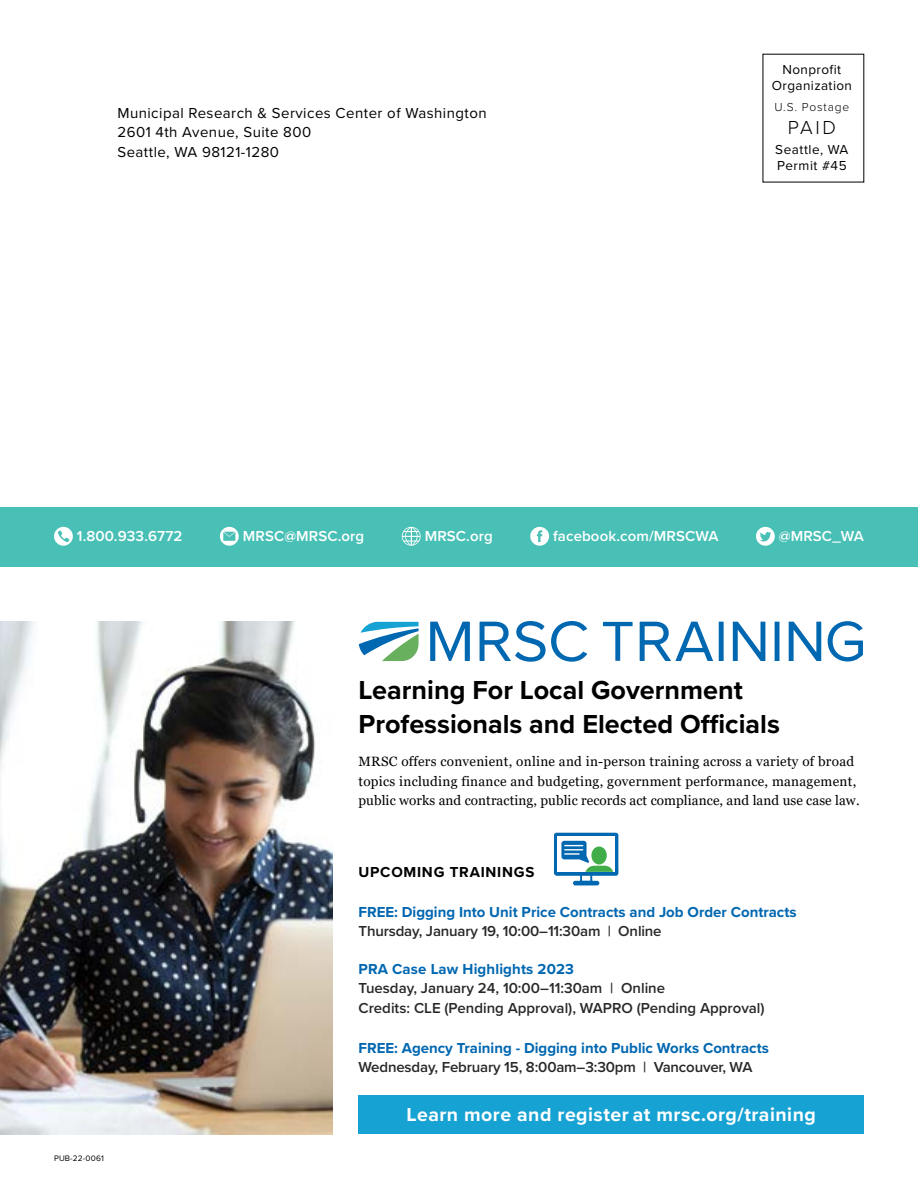
<style>
.page{position:relative;width:918px;height:1188px;background:#fff}
.page>*{position:absolute;margin:0;border:0;box-sizing:border-box;transform-origin:0 0}
.t1{font:700 27px/34.5px "Proxima Nova";color:#000}
.body{font:700 19.5px "Proxima Nova";letter-spacing:.025em;color:#fff}
.t2{font:300 19.5px "Proxima Nova";color:#000}
.body-2{font:600 15px "Proxima Nova";letter-spacing:-.01em;color:#292829}
.body-3{font:700 15px "Proxima Nova";color:#0067b1}
.t3{font:15px "Proxima Nova";letter-spacing:.03em;color:#000}
.t4{font:600 15px "Proxima Nova";letter-spacing:.01em;color:#fff}
.body-4{font:700 15px "Proxima Nova";letter-spacing:.05em;color:#000}
.body-5{font:13.5px/19.5px "Georgia";letter-spacing:.02em;color:#000}
.t5{font:13.5px/16.5px "Proxima Nova";letter-spacing:.03em;color:#000;text-align:center}
.t6{font:300 12px "Proxima Nova";letter-spacing:.07em;color:#000}
.t7{font:8.25px "Proxima Nova";letter-spacing:.02em;color:#000}
</style>
<div class="page">
<img style="left:0;top:621px;width:333px;height:513px">
<div style="left:0;top:507px;width:918px;height:59px;background:#49c0b6"></div>
<svg style="left:54px;top:527px;width:19px;height:19px"></svg>
<svg style="left:220px;top:527px;width:19px;height:19px"></svg>
<svg style="left:402px;top:527px;width:19px;height:19px"></svg>
<svg style="left:530px;top:527px;width:19px;height:19px"></svg>
<svg style="left:756px;top:527px;width:19px;height:19px"></svg>
<svg style="left:430px;top:622px;width:40px;height:39px"></svg>
<svg style="left:480px;top:621px;width:107px;height:41px"></svg>
<svg style="left:828px;top:621px;width:35px;height:41px"></svg>
<svg style="left:733px;top:622px;width:32px;height:39px"></svg>
<svg style="left:789px;top:622px;width:32px;height:39px"></svg>
<div style="left:719px;top:622px;width:5px;height:39px;background:#0067b1"></div>
<hr style="left:775px;top:622px;width:4px;height:39px;background:#0067b1">
<svg style="left:640px;top:622px;width:73px;height:39px"></svg>
<svg style="left:603px;top:622px;width:30px;height:39px"></svg>
<svg style="left:359px;top:622px;width:60px;height:39px"></svg>
<svg style="left:554px;top:833px;width:64px;height:52px"></svg>
<div style="left:358px;top:1095px;width:506px;height:39px;background:#16a2d3"></div>
<p class="t3" style="left:117px;top:101px;width:371px">Municipal Research &amp; Services Center of Washington</p>
<p class="t3" style="left:117px;top:121px;width:195px">2601 4th Avenue, Suite 800</p>
<p class="t3" style="left:117px;top:140px;width:163px">Seattle, WA 98121-1280</p>
<p class="t5" style="left:772px;top:60px;width:82px">Nonprofit<br>Organization</p>
<p class="t6" style="left:775px;top:98px;width:76px">U.S. Postage</p>
<p class="t2" style="left:788px;top:112px;width:50px">PAID</p>
<p class="t5" style="left:775px;top:140px;width:75px">Seattle, WA</p>
<p class="t5" style="left:777px;top:157px;width:71px">Permit #45</p>
<p class="t4" style="left:77px;top:525px;width:107px">1.800.933.6772</p>
<p class="t4" style="left:243px;top:525px;width:123px">MRSC@MRSC.org</p>
<p class="t4" style="left:425px;top:525px;width:70px">MRSC.org</p>
<p class="t4" style="left:553px;top:525px;width:167px">facebook.com/MRSCWA</p>
<p class="t4" style="left:779px;top:525px;width:87px">@MRSC_WA</p>
<p class="t1" style="left:358px;top:672px;width:423px">Learning For Local Government<br>Professionals and Elected Officials</p>
<p class="body-5" style="left:358px;top:752px;width:503px">MRSC offers convenient, online and in-person training across a variety of broad topics including finance and budgeting, government performance, management, public works and contracting, public records act compliance, and land use case law.</p>
<p class="body-4" style="left:358px;top:861px;width:177px">UPCOMING TRAININGS</p>
<p class="body-3" style="left:358px;top:901px;width:440px">FREE: Digging Into Unit Price Contracts and Job Order Contracts</p>
<p class="body-2" style="left:358px;top:920px;width:305px">Thursday, January 19, 10:00–11:30am | Online</p>
<p class="body-3" style="left:358px;top:958px;width:217px">PRA Case Law Highlights 2023</p>
<p class="body-2" style="left:358px;top:977px;width:308px">Tuesday, January 24, 10:00–11:30am | Online</p>
<p class="body-2" style="left:358px;top:997px;width:408px">Credits: CLE (Pending Approval), WAPRO (Pending Approval)</p>
<p class="body-3" style="left:358px;top:1036px;width:412px">FREE: Agency Training - Digging into Public Works Contracts</p>
<p class="body-2" style="left:358px;top:1056px;width:395px">Wednesday, February 15, 8:00am–3:30pm | Vancouver, WA</p>
<p class="t7" style="left:54px;top:1152px;width:51px">PUB-22-0061</p>
<p class="body" style="left:407px;top:1100px;width:411px">Learn more and register at mrsc.org/training</p>
</div>
